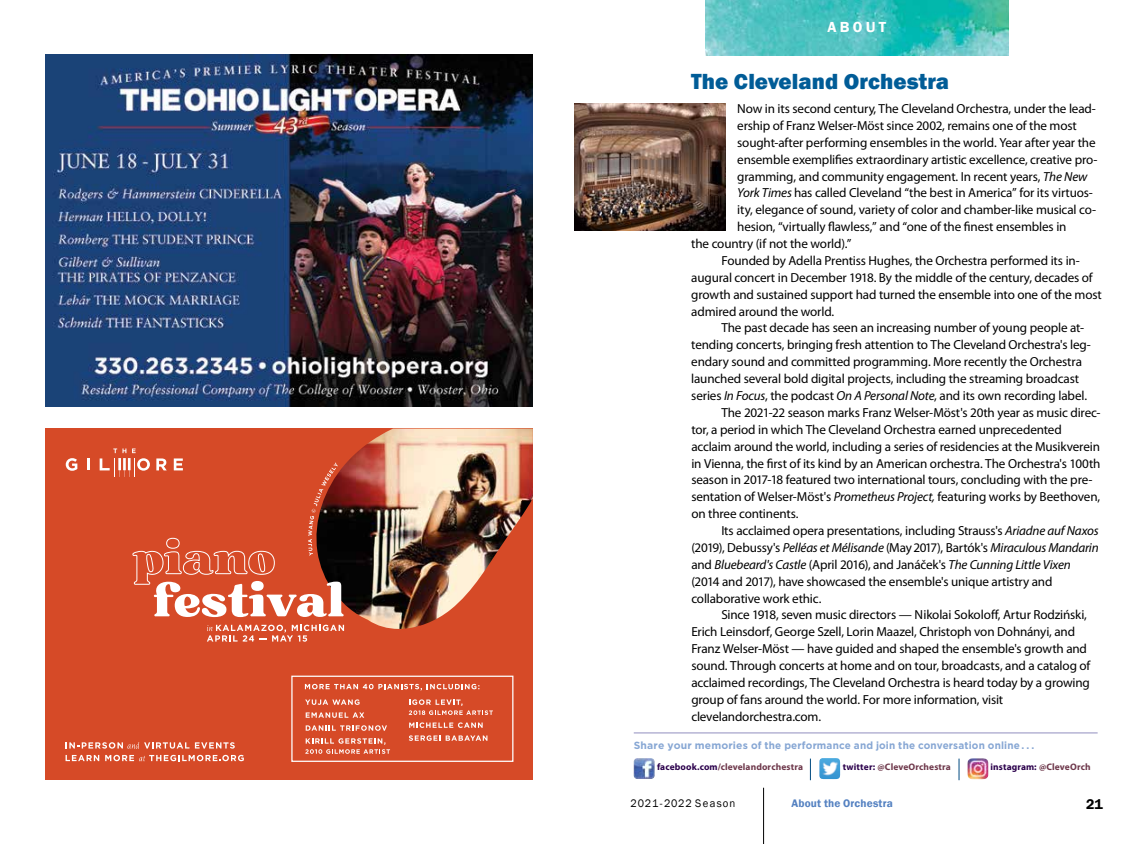
<style>
.page{position:relative;width:1148px;height:844px;background:#fff}
.page>*{position:absolute;margin:0;border:0;box-sizing:border-box;transform-origin:0 0}
.t1{font:800 22.5px "Franklin Gothic";color:#005c97}
.t2{font:600 15px "Franklin Gothic";letter-spacing:.22em;color:#fff}
.t3{font:600 14.38px "Franklin Gothic";color:#000}
.t4{font:13.12px "Myriad Pro";letter-spacing:-.015em;color:#000}
.t5{font:italic 13.12px "Myriad Pro";letter-spacing:-.015em;color:#000}
.t6{font:600 11.25px "Franklin Gothic";letter-spacing:.015em;color:#5481c1}
.t7{font:11.25px "Franklin Gothic";letter-spacing:.095em;color:#000;scale:.96 1}
.t8{font:700 10.38px "Gotham";letter-spacing:.02em;color:#87a7d4}
.t9{font:700 9.38px "Myriad Pro";letter-spacing:.015em;color:#6e384b}
.t10{font:700 9.38px "Myriad Pro";letter-spacing:.01em;color:#2b004c}
.s1{font-style:italic}
.s2{font-style:normal}
.s3{color:#2b004c}
.s4{color:#6e384b}
</style>
<div class="page">
<hr style="left:763px;top:788px;width:1px;height:56px;background:#000">
<div style="left:45px;top:428px;width:488px;height:352px;background:#d64a27"></div>
<svg style="left:66px;top:742px;width:123px;height:6px"></svg>
<svg style="left:195px;top:742px;width:40px;height:6px"></svg>
<svg style="left:66px;top:755px;width:33px;height:6px"></svg>
<svg style="left:105px;top:755px;width:139px;height:6px"></svg>
<svg style="left:66px;top:458px;width:11px;height:13px"></svg>
<svg style="left:87px;top:458px;width:3px;height:12px"></svg>
<img style="left:315px;top:428px;width:218px;height:201px">
<svg style="left:305px;top:684px;width:174px;height:6px"></svg>
<svg style="left:305px;top:699px;width:54px;height:6px"></svg>
<svg style="left:306px;top:712px;width:58px;height:6px"></svg>
<svg style="left:306px;top:725px;width:81px;height:6px"></svg>
<svg style="left:305px;top:738px;width:85px;height:16px"></svg>
<svg style="left:409px;top:699px;width:84px;height:16px"></svg>
<svg style="left:409px;top:722px;width:73px;height:6px"></svg>
<svg style="left:409px;top:735px;width:78px;height:6px"></svg>
<svg style="left:207px;top:625px;width:137px;height:16px"></svg>
<div style="left:291px;top:675px;width:222px;height:87px;border:1px solid #fff"></div>
<svg style="left:100px;top:448px;width:244px;height:169px"></svg>
<img style="left:45px;top:54px;width:488px;height:352px">
<img style="left:705px;top:0;width:303px;height:55px">
<img style="left:574px;top:104px;width:152px;height:127px">
<hr style="left:633px;top:732px;width:464px;height:1px;background:#918fc0">
<img style="left:633px;top:758px;width:4px;height:21px">
<img style="left:819px;top:758px;width:21px;height:21px">
<img style="left:967px;top:758px;width:21px;height:21px">
<svg style="left:958px;top:758px;width:1px;height:22px"></svg>
<svg style="left:810px;top:758px;width:1px;height:22px"></svg>
<p class="t2" style="left:827px;top:18px;width:60px">ABOUT</p>
<h1 class="t1" style="left:691px;top:66px;width:259px">The Cleveland Orchestra</h1>
<p class="t4" style="left:737px;top:100px;width:360px">Now in its second century, The Cleveland Orchestra, under the lead-</p>
<p class="t4" style="left:737px;top:117px;width:341px">ership of Franz Welser-Möst since 2002, remains one of the most</p>
<p class="t4" style="left:737px;top:134px;width:360px">sought-after performing ensembles in the world. Year after year the</p>
<p class="t4" style="left:737px;top:151px;width:362px">ensemble exemplifies extraordinary artistic excellence, creative pro-</p>
<p class="t4" style="left:737px;top:168px;width:352px">gramming, and community engagement. In recent years, <span class="s1">The New</span></p>
<p class="t4" style="left:737px;top:185px;width:357px"><span class="s1">York Times</span> has called Cleveland “the best in America” for its virtuos-</p>
<p class="t4" style="left:737px;top:202px;width:360px">ity, elegance of sound, variety of color and chamber-like musical co-</p>
<p class="t4" style="left:737px;top:219px;width:331px">hesion, “virtually flawless,” and “one of the finest ensembles in</p>
<p class="t4" style="left:691px;top:235px;width:162px">the country (if not the world).”</p>
<p class="t4" style="left:721px;top:252px;width:360px">Founded by Adella Prentiss Hughes, the Orchestra performed its in-</p>
<p class="t4" style="left:691px;top:269px;width:403px">augural concert in December 1918. By the middle of the century, decades of</p>
<p class="t4" style="left:691px;top:286px;width:412px">growth and sustained support had turned the ensemble into one of the most</p>
<p class="t4" style="left:691px;top:303px;width:144px">admired around the world.</p>
<p class="t4" style="left:721px;top:320px;width:364px">The past decade has seen an increasing number of young people at-</p>
<p class="t4" style="left:691px;top:337px;width:401px">tending concerts, bringing fresh attention to The Cleveland Orchestra's leg-</p>
<p class="t4" style="left:691px;top:354px;width:392px">endary sound and committed programming. More recently the Orchestra</p>
<p class="t4" style="left:691px;top:371px;width:389px">launched several bold digital projects, including the streaming broadcast</p>
<p class="t4" style="left:691px;top:387px;width:397px">series <span class="s1">In Focus</span>, the podcast <span class="s1">On A Personal Note</span>, and its own recording label.</p>
<p class="t4" style="left:721px;top:404px;width:380px">The 2021-22 season marks Franz Welser-Möst's 20th year as music direc-</p>
<p class="t4" style="left:691px;top:421px;width:372px">tor, a period in which The Cleveland Orchestra earned unprecedented</p>
<p class="t4" style="left:691px;top:438px;width:410px">acclaim around the world, including a series of residencies at the Musikverein</p>
<p class="t4" style="left:691px;top:455px;width:410px">in Vienna, the first of its kind by an American orchestra. The Orchestra's 100th</p>
<p class="t4" style="left:691px;top:472px;width:403px">season in 2017-18 featured two international tours, concluding with the pre-</p>
<p class="t4" style="left:691px;top:489px;width:410px">sentation of Welser-Möst's <span class="s1">Prometheus Project,</span> featuring works by Beethoven,</p>
<p class="t4" style="left:691px;top:506px;width:109px">on three continents.</p>
<p class="t4" style="left:721px;top:522px;width:379px">Its acclaimed opera presentations, including Strauss's <span class="s1">Ariadne auf Naxos</span></p>
<p class="t5" style="left:691px;top:539px;width:409px"><span class="s2">(2019), Debussy's</span> Pelléas et Mélisande <span class="s2">(May 2017), Bartók's</span> Miraculous Mandarin</p>
<p class="t5" style="left:691px;top:556px;width:381px"><span class="s2">and</span> Bluebeard's Castle <span class="s2">(April 2016), and Janáček's</span> The Cunning Little Vixen</p>
<p class="t4" style="left:691px;top:573px;width:362px">(2014 and 2017), have showcased the ensemble's unique artistry and</p>
<p class="t4" style="left:691px;top:590px;width:131px">collaborative work ethic.</p>
<p class="t4" style="left:721px;top:607px;width:367px">Since 1918, seven music directors — Nikolai Sokoloff, Artur Rodziński,</p>
<p class="t4" style="left:691px;top:624px;width:385px">Erich Leinsdorf, George Szell, Lorin Maazel, Christoph von Dohnányi, and</p>
<p class="t4" style="left:691px;top:641px;width:397px">Franz Welser-Möst — have guided and shaped the ensemble's growth and</p>
<p class="t4" style="left:691px;top:657px;width:400px">sound. Through concerts at home and on tour, broadcasts, and a catalog of</p>
<p class="t4" style="left:691px;top:674px;width:400px">acclaimed recordings, The Cleveland Orchestra is heard today by a growing</p>
<p class="t4" style="left:691px;top:691px;width:313px">group of fans around the world. For more information, visit</p>
<p class="t4" style="left:691px;top:708px;width:131px">clevelandorchestra.com.</p>
<p class="t8" style="left:633px;top:738px;width:402px">Share your memories of the performance and join the conversation online . . .</p>
<p class="t9" style="left:657px;top:761px;width:147px"><span class="s3">facebook.com</span>/clevelandorchestra</p>
<p class="t9" style="left:843px;top:760px;width:109px"><span class="s3">twitter:</span> @CleveOrchestra</p>
<p class="t10" style="left:990px;top:760px;width:102px">instagram: <span class="s4">@CleveOrch</span></p>
<p class="t7" style="left:630px;top:796px;width:111px">2021-2022 Season</p>
<p class="t3" style="left:1086px;top:795px;width:18px">21</p>
<p class="t6" style="left:791px;top:796px;width:103px">About the Orchestra</p>
</div>
